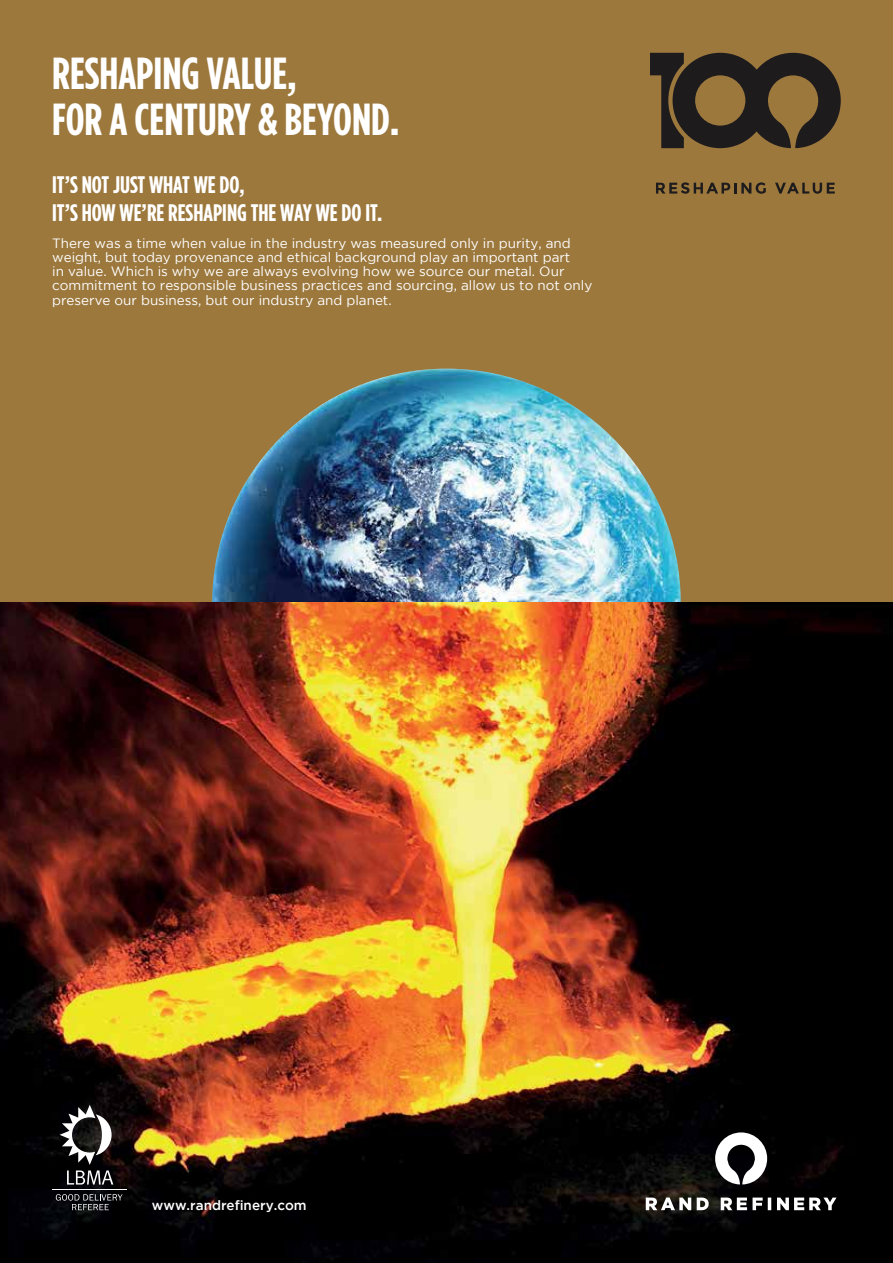
<style>
.page{position:relative;width:893px;height:1263px;background:#9c783d}
.page>*{position:absolute;margin:0;border:0;box-sizing:border-box;transform-origin:0 0}
.t1{font:700 44.85px/46.3px "Gotham Condensed";color:#fff}
.t2{font:700 24px/28.7px "Gotham Condensed";color:#fff}
.t3{font:13.5px/14.2px "Gotham";color:#fff}
.t4{font:500 13.5px "Gotham";color:#fff}
</style>
<div class="page">
<img style="left:212px;top:369px;width:469px;height:468px;border-radius:234px">
<img style="left:0;top:603px;width:893px;height:660px">
<svg style="left:646px;top:1132px;width:190px;height:78px;background:#323131"></svg>
<svg style="left:656px;top:182px;width:110px;height:12px"></svg>
<svg style="left:775px;top:183px;width:60px;height:11px"></svg>
<svg style="left:650px;top:53px;width:191px;height:95px"></svg>
<svg style="left:60px;top:1105px;width:53px;height:79px;background:#494849"></svg>
<svg style="left:56px;top:1194px;width:67px;height:16px"></svg>
<hr style="left:52px;top:1189px;width:74px;height:1px;background:#fff">
<div style="left:134px;top:1182px;width:196px;height:55px;background:#000"></div>
<h1 class="t1" style="left:52px;top:50px;width:349px">RESHAPING VALUE,<br>FOR A CENTURY &amp; BEYOND.</h1>
<h2 class="t2" style="left:52px;top:170px;width:332px">IT’S NOT JUST WHAT WE DO,<br>IT’S HOW WE’RE RESHAPING THE WAY WE DO IT.</h2>
<p class="t3" style="left:52px;top:236px;width:542px">There was a time when value in the industry was measured only in purity, and weight, but today provenance and ethical background play an important part<br>in value. Which is why we are always evolving how we source our metal. Our commitment to responsible business practices and sourcing, allow us to not only preserve our business, but our industry and planet.</p>
<p class="t4" style="left:152px;top:1198px;width:156px">www.randrefinery.com</p>
</div>
